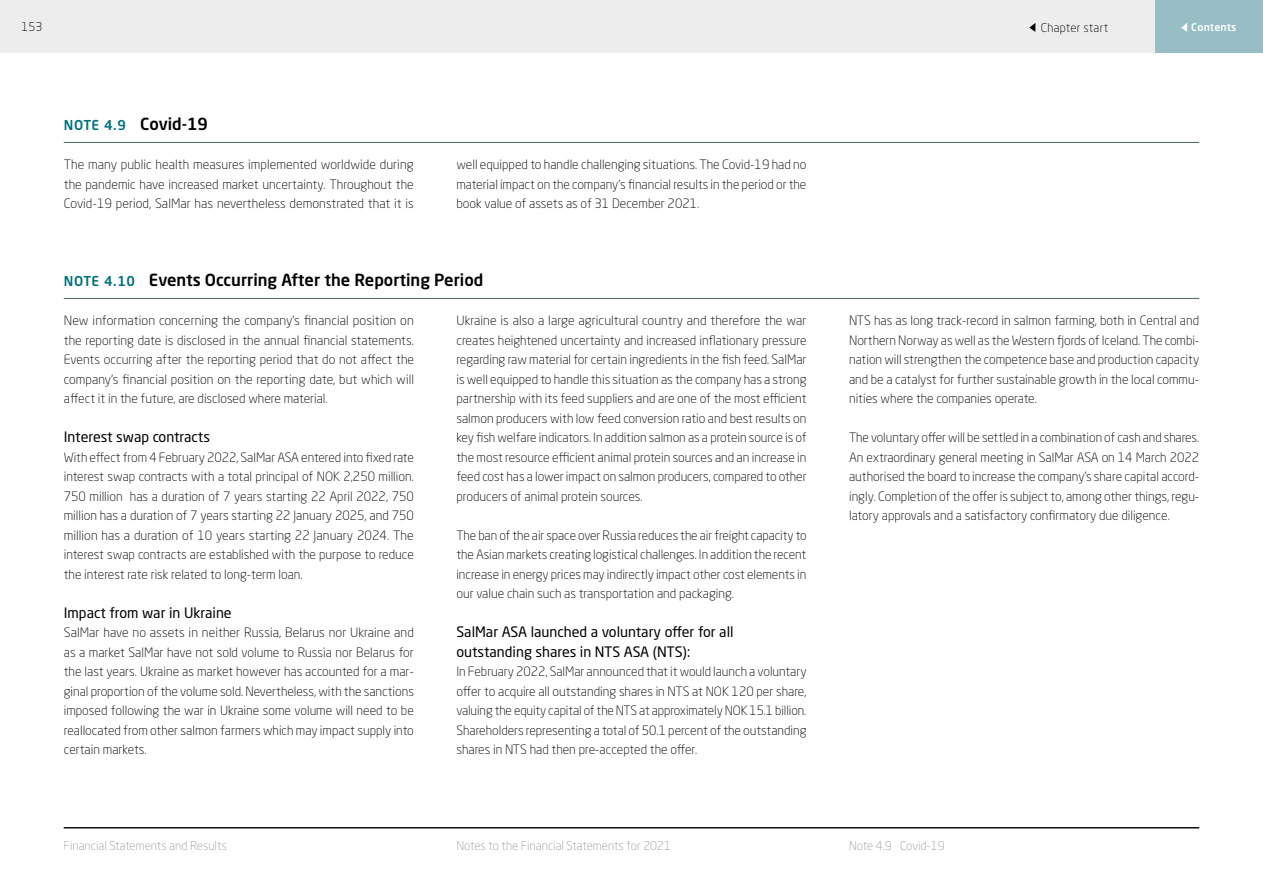
<style>
.page{position:relative;width:1263px;height:893px;background:#fff}
.page>*{position:absolute;margin:0;border:0;box-sizing:border-box;transform-origin:0 0}
.t1{font:500 16.5px "Neo Sans Pro";color:#000}
.t2{font:14.25px/19.5px "Neo Sans Pro";color:#000}
.t3{font:300 12.75px/19.5px "Neo Sans Pro";color:#000;text-align:justify}
.t4{font:300 12px "Neo Sans Pro";color:#9d9d9c}
.t5{font:300 12px "Neo Sans Pro";letter-spacing:.02em;color:#000}
.t6{font:500 10.5px "Neo Sans Pro";letter-spacing:.02em;color:#fff}
.s1{font-size:13.5px;color:#007179}
</style>
<div class="page">
<div style="left:0;top:0;width:1178px;height:53px;background:#ededed"></div>
<div style="left:1155px;top:0;width:108px;height:53px;background:#97bec4"></div>
<svg style="left:1181px;top:23px;width:6px;height:9px"></svg>
<hr style="left:64px;top:827px;width:1135px;height:1px;background:#000">
<svg style="left:1029px;top:23px;width:6px;height:9px"></svg>
<hr style="left:64px;top:142px;width:1135px;height:1px;background:#4f6366">
<hr style="left:64px;top:298px;width:1135px;height:1px;background:#4f6366">
<p class="t5" style="left:21px;top:20px;width:22px">153</p>
<p class="t1" style="left:64px;top:114px;width:146px"><span class="s1">NOTE 4.9</span> Covid-19</p>
<p class="t3" style="left:64px;top:155px;width:352px">The many public health measures implemented worldwide during the pandemic have increased market uncertainty. Throughout the Covid-19 period, SalMar has nevertheless demonstrated that it is</p>
<p class="t3" style="left:456px;top:155px;width:352px">well equipped to handle challenging situations. The Covid-19 had no material impact on the company’s financial results in the period or the book value of assets as of 31 December 2021.</p>
<p class="t1" style="left:64px;top:270px;width:421px"><span class="s1">NOTE 4.10</span> Events Occurring After the Reporting Period</p>
<p class="t3" style="left:64px;top:311px;width:352px">New information concerning the company’s financial position on the reporting date is disclosed in the annual financial statements.<br>Events occurring after the reporting period that do not affect the company’s financial position on the reporting date, but which will affect it in the future, are disclosed where material.</p>
<p class="t2" style="left:64px;top:427px;width:148px">Interest swap contracts</p>
<p class="t3" style="left:64px;top:447px;width:352px">With effect from 4 February 2022, SalMar ASA entered into fixed rate interest swap contracts with a total principal of NOK 2,250 million.<br>750 million has a duration of 7 years starting 22 April 2022, 750 million has a duration of 7 years starting 22 January 2025, and 750 million has a duration of 10 years starting 22 January 2024. The interest swap contracts are established with the purpose to reduce the interest rate risk related to long-term loan.</p>
<p class="t2" style="left:64px;top:602px;width:169px">Impact from war in Ukraine</p>
<p class="t3" style="left:64px;top:623px;width:352px">SalMar have no assets in neither Russia, Belarus nor Ukraine and as a market SalMar have not sold volume to Russia nor Belarus for the last years. Ukraine as market however has accounted for a mar&shy;ginal proportion of the volume sold. Nevertheless, with the sanctions imposed following the war in Ukraine some volume will need to be reallocated from other salmon farmers which may impact supply into certain markets.</p>
<p class="t3" style="left:456px;top:311px;width:352px">Ukraine is also a large agricultural country and therefore the war creates heightened uncertainty and increased inflationary pressure regarding raw material for certain ingredients in the fish feed. SalMar is well equipped to handle this situation as the company has a strong partnership with its feed suppliers and are one of the most efficient salmon producers with low feed conversion ratio and best results on key fish welfare indicators. In addition salmon as a protein source is of the most resource efficient animal protein sources and an increase in feed cost has a lower impact on salmon producers, compared to other producers of animal protein sources.</p>
<p class="t3" style="left:456px;top:525px;width:352px">The ban of the air space over Russia reduces the air freight capacity to the Asian markets creating logistical challenges. In addition the recent increase in energy prices may indirectly impact other cost elements in our value chain such as transportation and packaging.</p>
<p class="t2" style="left:456px;top:622px;width:279px">SalMar ASA launched a voluntary offer for all outstanding shares in NTS ASA (NTS):</p>
<p class="t3" style="left:456px;top:662px;width:352px">In February 2022, SalMar announced that it would launch a voluntary offer to acquire all outstanding shares in NTS at NOK 120 per share, valuing the equity capital of the NTS at approximately NOK 15.1 billion.<br>Shareholders representing a total of 50.1 percent of the outstanding shares in NTS had then pre-accepted the offer.</p>
<p class="t5" style="left:1041px;top:20px;width:69px">Chapter start</p>
<p class="t6" style="left:1191px;top:20px;width:47px">Contents</p>
<p class="t3" style="left:849px;top:311px;width:352px">NTS has as long track-record in salmon farming, both in Central and Northern Norway as well as the Western fjords of Iceland. The combi&shy;nation will strengthen the competence base and production capacity and be a catalyst for further sustainable growth in the local commu&shy;nities where the companies operate.</p>
<p class="t3" style="left:849px;top:428px;width:352px">The voluntary offer will be settled in a combination of cash and shares.<br>An extraordinary general meeting in SalMar ASA on 14 March 2022 authorised the board to increase the company’s share capital accord&shy;ingly. Completion of the offer is subject to, among other things, regu&shy;latory approvals and a satisfactory confirmatory due diligence.</p>
<p class="t4" style="left:64px;top:839px;width:165px">Financial Statements and Results</p>
<p class="t4" style="left:456px;top:839px;width:216px">Notes to the Financial Statements for 2021</p>
<p class="t4" style="left:849px;top:839px;width:97px">Note 4.9 Covid-19</p>
</div>
